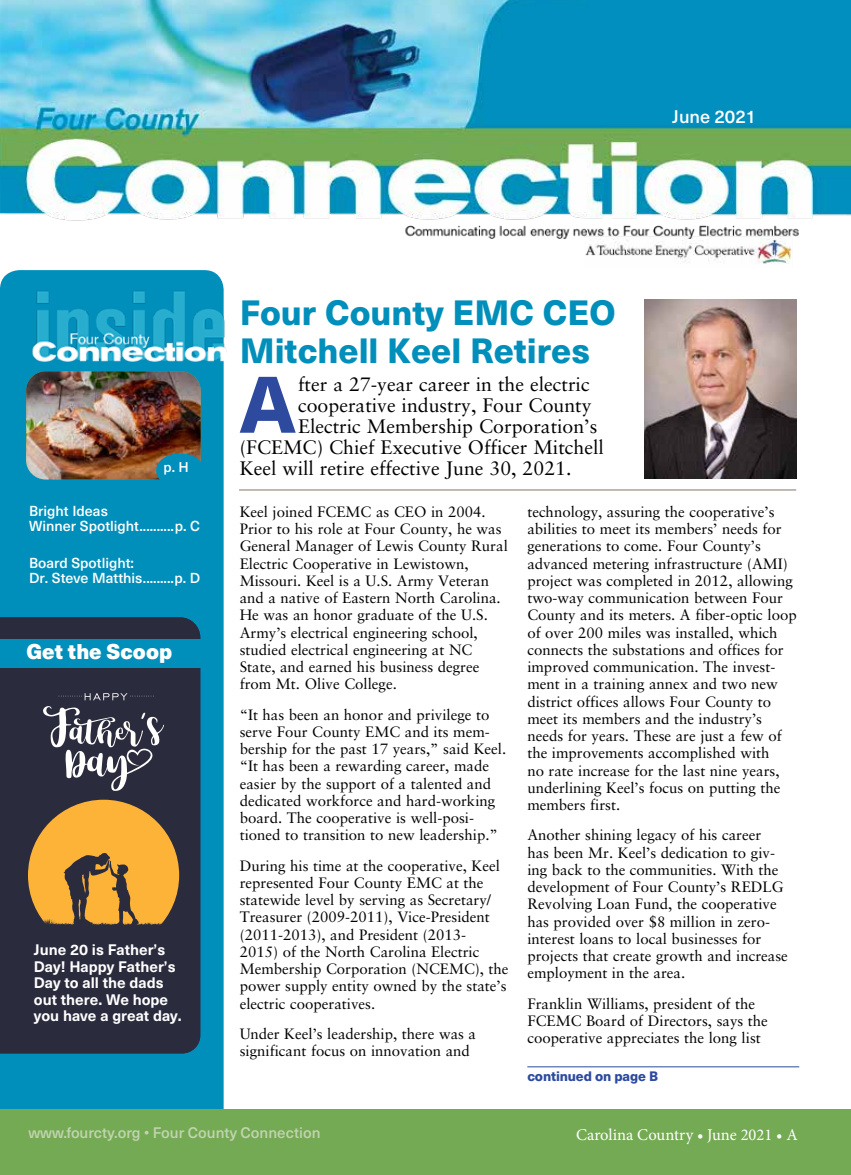
<style>
.page{position:relative;width:851px;height:1175px;background:#fff}
.page>*{position:absolute;margin:0;border:0;box-sizing:border-box;transform-origin:0 0}
.t1{font:800 78.45px "Neue Haas Unica W1 G";color:#2d4a9f}
.t2{font:800 34.5px/37.5px "Neue Haas Unica W1 G";color:#008fbb}
.t3{font:900 21px "Neue Haas Unica W1 G";color:#fff}
.t4{font:19.5px "Sabon";color:#000}
.t5{font:500 18px "Neue Haas Unica W1 G";color:#fff}
.t6{font:16.5px "Minion Pro";color:#fff}
.t7{font:15px/17.2px "Sabon";color:#000}
.t8{font:700 15px/16.5px "Neue Haas Unica W1 G";color:#fff}
.t9{font:500 15px "Neue Haas Unica W1 G";color:#c1d4b0}
.t10{font:500 14.25px/15px "Neue Haas Unica W1 G";color:#fff}
.t11{font:500 13.95px "Neue Haas Unica W1 G";color:#fff}
.t12{font:800 13.5px "Neue Haas Unica W1 G";letter-spacing:-.01em;color:#2d4a9f}
</style>
<div class="page">
<div style="left:0;top:270px;width:224px;height:866px;background:#008fbb;border-radius:19px"></div>
<img style="left:31px;top:270px;width:196px;height:104px">
<img style="left:0;top:0;width:850px;height:264px">
<div style="left:0;top:1109px;width:850px;height:65px;background:#74aa53"></div>
<img style="left:26px;top:371px;width:175px;height:108px">
<div style="left:156px;top:453px;width:48px;height:35px;background:#008fbb;border-radius:50%"></div>
<div style="left:0;top:617px;width:200px;height:436px;background:#2a2b3d"></div>
<div style="left:28px;top:799px;width:151px;height:151px;background:#fcb337;border-radius:50%"></div>
<svg style="left:41px;top:853px;width:122px;height:100px"></svg>
<svg style="left:43px;top:706px;width:121px;height:85px"></svg>
<svg style="left:59px;top:693px;width:95px;height:7px"></svg>
<div style="left:0;top:639px;width:200px;height:28px;background:#008fbb"></div>
<img style="left:644px;top:299px;width:152px;height:179px">
<hr style="left:239px;top:489px;width:557px;height:1px;background:#aca39b">
<hr style="left:527px;top:1066px;width:272px;height:1px;background:#2d4a9f">
<p class="t5" style="left:672px;top:103px;width:85px">June 2021</p>
<p class="t11" style="left:164px;top:456px;width:27px">p. H</p>
<p class="t10" style="left:29px;top:502px;width:172px">Bright Ideas<br>Winner Spotlight..........p. C</p>
<p class="t10" style="left:29px;top:554px;width:172px">Board Spotlight:<br>Dr. Steve Matthis.........p. D</p>
<h3 class="t3" style="left:26px;top:635px;width:147px">Get the Scoop</h3>
<p class="t8" style="left:34px;top:940px;width:149px">June 20 is Father’s<br>Day! Happy Father’s<br>Day to all the dads out there. We hope you have a great day.</p>
<h2 class="t2" style="left:240px;top:292px;width:377px">Four County EMC CEO<br>Mitchell Keel Retires</h2>
<h1 class="t1" style="left:239px;top:344px;width:58px">A</h1>
<h3 class="t4" style="left:298px;top:372px;width:293px">fter a 27-year career in the electric</h3>
<h3 class="t4" style="left:298px;top:393px;width:295px">cooperative industry, Four County</h3>
<h3 class="t4" style="left:298px;top:414px;width:301px">Electric Membership Corporation’s</h3>
<h3 class="t4" style="left:240px;top:435px;width:365px">(FCEMC) Chief Executive Officer Mitchell</h3>
<h3 class="t4" style="left:240px;top:456px;width:333px">Keel will retire effective June 30, 2021.</h3>
<p class="t7" style="left:240px;top:503px;width:269px">Keel joined FCEMC as CEO in 2004.<br>Prior to his role at Four County, he was General Manager of Lewis County Rural Electric Cooperative in Lewistown, Missouri. Keel is a U.S. Army Veteran and a native of Eastern North Carolina.<br>He was an honor graduate of the U.S.<br>Army’s electrical engineering school, studied electrical engineering at NC State, and earned his business degree from Mt. Olive College.</p>
<p class="t7" style="left:240px;top:705px;width:268px">“It has been an honor and privilege to serve Four County EMC and its mem&shy;bership for the past 17 years,” said Keel. “It has been a rewarding career, made easier by the support of a talented and dedicated workforce and hard-working board. The cooperative is well-posi&shy;tioned to transition to new leadership.”</p>
<p class="t7" style="left:240px;top:856px;width:270px">During his time at the cooperative, Keel represented Four County EMC at the statewide level by serving as Secretary/ Treasurer (2009-2011), Vice-President (2011-2013), and President (2013-<br>2015) of the North Carolina Electric Membership Corporation (NCEMC), the power supply entity owned by the state’s electric cooperatives.</p>
<p class="t7" style="left:240px;top:1024px;width:238px">Under Keel’s leadership, there was a significant focus on innovation and</p>
<p class="t7" style="left:527px;top:503px;width:271px">technology, assuring the cooperative’s abilities to meet its members’ needs for generations to come. Four County’s advanced metering infrastructure (AMI) project was completed in 2012, allowing two-way communication between Four County and its meters. A fiber-optic loop of over 200 miles was installed, which connects the substations and offices for improved communication. The invest&shy;ment in a training annex and two new district offices allows Four County to meet its members and the industry’s needs for years. These are just a few of the improvements accomplished with<br>no rate increase for the last nine years, underlining Keel’s focus on putting the members first.</p>
<p class="t7" style="left:527px;top:826px;width:262px">Another shining legacy of his career<br>has been Mr. Keel’s dedication to giv&shy;ing back to the communities. With the development of Four County’s REDLG Revolving Loan Fund, the cooperative has provided over $8 million in zero&shy;interest loans to local businesses for projects that create growth and increase employment in the area.</p>
<p class="t7" style="left:527px;top:994px;width:242px">Franklin Williams, president of the<br>FCEMC Board of Directors, says the cooperative appreciates the long list</p>
<p class="t12" style="left:527px;top:1065px;width:132px">continued on page B</p>
<p class="t9" style="left:28px;top:1121px;width:294px">www.fourcty.org • Four County Connection</p>
<p class="t6" style="left:576px;top:1124px;width:223px">Carolina Country • June 2021 • A</p>
</div>
